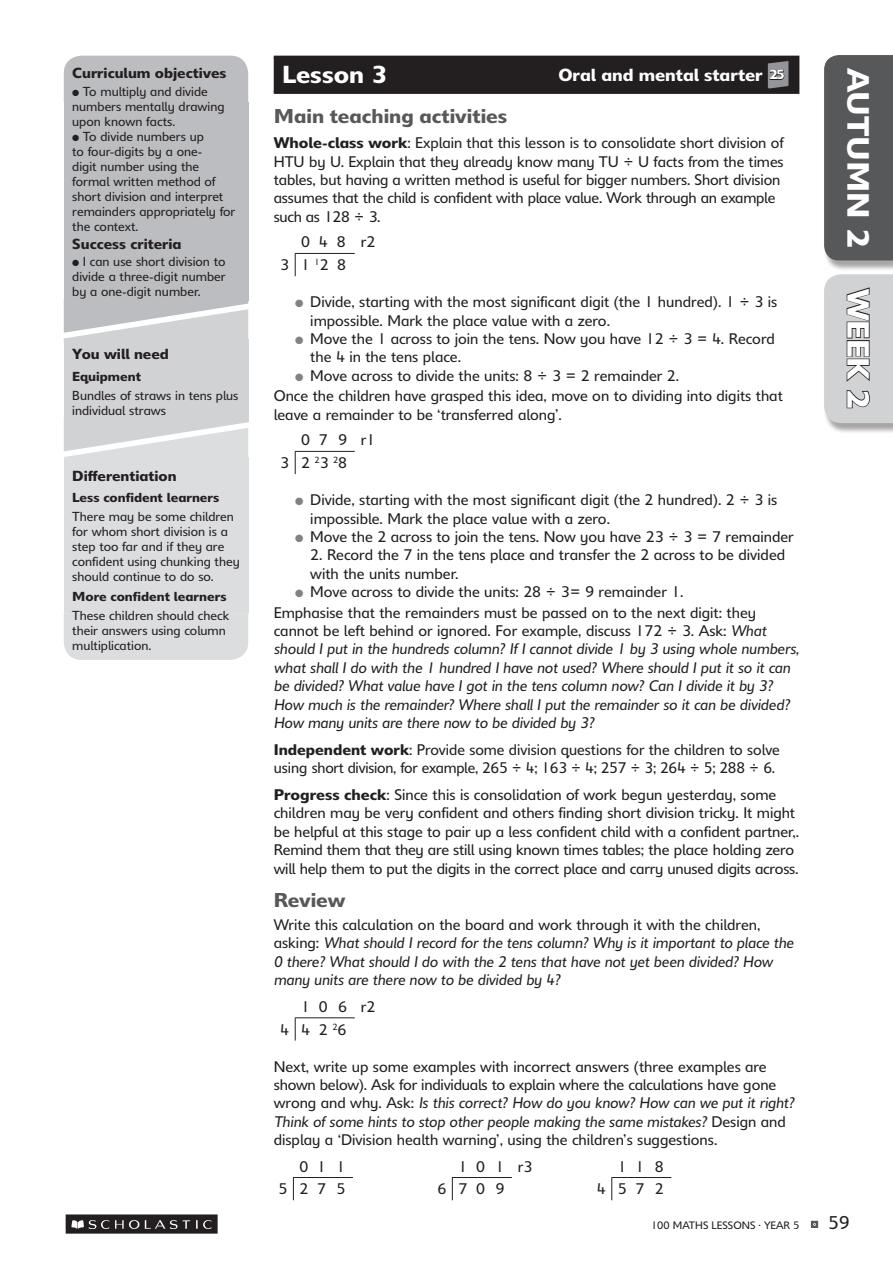
<style>
.page{position:relative;width:893px;height:1263px;background:#fff}
.page>*{position:absolute;margin:0;border:0;box-sizing:border-box;transform-origin:0 0}
.t1{font:600 30px "Delargo DT Infant";color:#fff}
.t2{font:600 24px "Delargo DT Infant";color:#fff}
.sh2{font:600 19.5px "Delargo DT Infant";color:#57585a}
.t3{font:18px "Delargo DT Infant";color:#231f20}
.t4{font:600 17.1px "Delargo DT Infant";color:#fff}
.bt_bold_up_to_colon{font:15px/18.3px "Delargo DT Infant";color:#231f20}
.bt{font:italic 15px/18.3px "Delargo DT Infant";color:#231f20}
.bt-2{font:15px/18.3px "Delargo DT Infant";color:#231f20}
.sh_box{font:600 14.25px "Delargo DT Infant";color:#231f20}
.bt_box{font:12.75px/15px "Delargo DT Infant";color:#231f20}
.bt_box_demi{font:600 12.75px "Delargo DT Infant";color:#231f20}
.t5{font:10.5px "Delargo DT Infant";color:#231f20}
.s1{font-size:13.05px}
.s2{font-weight:600}
.s3{color:#808285}
.s4{font-style:normal}
.s5{font-style:italic}
</style>
<div class="page">
<div style="left:811px;top:1221px;width:7px;height:7px;border:6px solid #57585a"></div>
<div style="left:66px;top:1214px;width:152px;height:19px;background:#231f20"></div>
<svg style="left:71px;top:1220px;width:38px;height:9px"></svg>
<svg style="left:115px;top:1220px;width:96px;height:10px"></svg>
<div style="left:824px;top:57px;width:69px;height:215px;background:#231f20;opacity:.4"></div>
<div style="left:824px;top:55px;width:69px;height:205px;background:#57585a"></div>
<div style="left:824px;top:276px;width:69px;height:158px;background:#231f20;opacity:.4"></div>
<svg style="left:824px;top:274px;width:69px;height:149px;background:#c2c2c4"></svg>
<div style="left:274px;top:57px;width:524px;height:35px;background:#231f20"></div>
<div style="left:272px;top:56px;width:527px;height:38px;border:3px solid #231f20"></div>
<svg style="left:768px;top:61px;width:20px;height:28px"></svg>
<div style="left:64px;top:458px;width:184px;height:155px;background:#dcdddf"></div>
<div style="left:64px;top:613px;width:184px;height:47px;background:#dcdddf"></div>
<div style="left:64px;top:339px;width:184px;height:83px;background:#d1d2d4"></div>
<svg style="left:64px;top:301px;width:184px;height:38px;background:#cecfd1"></svg>
<svg style="left:64px;top:422px;width:184px;height:36px"></svg>
<div style="left:64px;top:56px;width:184px;height:46px;background:#bcbdc0"></div>
<div style="left:64px;top:102px;width:184px;height:199px;background:#bcbdc0"></div>
<hr style="left:295px;top:253px;width:60px;height:1px;background:#231f20">
<svg style="left:295px;top:254px;width:1px;height:22px"></svg>
<hr style="left:295px;top:451px;width:60px;height:1px;background:#231f20">
<svg style="left:295px;top:452px;width:1px;height:22px"></svg>
<hr style="left:295px;top:1017px;width:60px;height:1px;background:#231f20">
<svg style="left:295px;top:1018px;width:1px;height:22px"></svg>
<hr style="left:293px;top:1177px;width:60px;height:1px;background:#231f20">
<svg style="left:293px;top:1178px;width:1px;height:22px"></svg>
<hr style="left:452px;top:1177px;width:60px;height:1px;background:#231f20">
<svg style="left:452px;top:1178px;width:1px;height:22px"></svg>
<hr style="left:611px;top:1177px;width:60px;height:1px;background:#231f20">
<svg style="left:611px;top:1178px;width:1px;height:22px"></svg>
<p class="sh_box" style="left:72px;top:64px;width:156px">Curriculum objectives</p>
<p class="bt_box" style="left:72px;top:83px;width:154px">• To multiply and divide numbers mentally drawing upon known facts.</p>
<p class="bt_box" style="left:72px;top:128px;width:165px">• To divide numbers up<br>to four-digits by a one-<br>digit number using the formal written method of short division and interpret remainders appropriately for the context.</p>
<p class="sh_box" style="left:72px;top:235px;width:111px">Success criteria</p>
<p class="bt_box" style="left:72px;top:254px;width:155px;text-align:justify">• I can use short division to divide a three-digit number by a one-digit number.</p>
<p class="sh_box" style="left:72px;top:345px;width:98px">You will need</p>
<p class="bt_box_demi" style="left:72px;top:368px;width:70px">Equipment</p>
<p class="bt_box" style="left:72px;top:388px;width:168px">Bundles of straws in tens plus individual straws</p>
<p class="sh_box" style="left:72px;top:467px;width:106px">Differentiation</p>
<p class="bt_box_demi" style="left:72px;top:490px;width:149px">Less confident learners</p>
<p class="bt_box" style="left:72px;top:509px;width:169px">There may be some children for whom short division is a step too far and if they are confident using chunking they should continue to do so.</p>
<p class="bt_box_demi" style="left:72px;top:588px;width:156px">More confident learners</p>
<p class="bt_box" style="left:72px;top:608px;width:159px">These children should check their answers using column multiplication.</p>
<p class="t2" style="left:282px;top:59px;width:107px">Lesson 3</p>
<p class="t4" style="left:558px;top:65px;width:228px">Oral and mental starter <span class="s1">25</span></p>
<p class="sh2" style="left:274px;top:104px;width:235px">Main teaching activities</p>
<p class="bt_bold_up_to_colon" style="left:274px;top:134px;width:511px"><span class="s2">Whole-class work</span>: Explain that this lesson is to consolidate short division of HTU by U. Explain that they already know many TU ÷ U facts from the times tables, but having a written method is useful for bigger numbers. Short division assumes that the child is confident with place value. Work through an example such as 128 ÷ 3.</p>
<p class="bt-2" style="left:301px;top:233px;width:46px">0 4 8</p>
<p class="bt-2" style="left:361px;top:233px;width:16px">r2</p>
<p class="bt-2" style="left:280px;top:256px;width:10px">3</p>
<p class="bt-2" style="left:301px;top:256px;width:46px">1 <sup>1</sup>2 8</p>
<p class="bt_bold_up_to_colon" style="left:310px;top:293px;width:469px;text-indent:-15px"><span class="s3">●</span> Divide, starting with the most significant digit (the 1 hundred). 1 ÷ 3 is impossible. Mark the place value with a zero.</p>
<p class="bt_bold_up_to_colon" style="left:310px;top:329px;width:466px;text-indent:-15px"><span class="s3">●</span> Move the 1 across to join the tens. Now you have 12 ÷ 3 = 4. Record the 4 in the tens place.</p>
<p class="bt_bold_up_to_colon" style="left:295px;top:366px;width:386px"><span class="s3">●</span> Move across to divide the units: 8 ÷ 3 = 2 remainder 2.</p>
<p class="bt-2" style="left:274px;top:387px;width:511px">Once the children have grasped this idea, move on to dividing into digits that leave a remainder to be ‘transferred along’.</p>
<p class="bt-2" style="left:301px;top:431px;width:47px">0 7 9</p>
<p class="bt-2" style="left:361px;top:431px;width:16px">r1</p>
<p class="bt-2" style="left:280px;top:454px;width:10px">3</p>
<p class="bt-2" style="left:301px;top:454px;width:47px">2 <sup>2</sup>3 <sup>2</sup>8</p>
<p class="bt_bold_up_to_colon" style="left:310px;top:491px;width:469px;text-indent:-15px"><span class="s3">●</span> Divide, starting with the most significant digit (the 2 hundred). 2 ÷ 3 is impossible. Mark the place value with a zero.</p>
<p class="bt_bold_up_to_colon" style="left:295px;top:527px;width:500px"><span class="s3">●</span> Move the 2 across to join the tens. Now you have 23 ÷ 3 = 7 remainder</p>
<p class="bt_bold_up_to_colon" style="left:310px;top:546px;width:476px">2. Record the 7 in the tens place and transfer the 2 across to be divided with the units number.</p>
<p class="bt_bold_up_to_colon" style="left:295px;top:583px;width:390px"><span class="s3">●</span> Move across to divide the units: 28 ÷ 3= 9 remainder 1.</p>
<p class="bt" style="left:274px;top:603px;width:527px"><span class="s4">Emphasise that the remainders must be passed on to the next digit: they cannot be left behind or ignored. For example, discuss 172 ÷ 3. Ask:</span> What should I put in the hundreds column? If I cannot divide 1 by 3 using whole numbers, what shall I do with the 1 hundred I have not used? Where should I put it so it can be divided? What value have I got in the tens column now? Can I divide it by 3 ?<br>How much is the remainder? Where shall I put the remainder so it can be divided?<br>How many units are there now to be divided by 3 ?</p>
<p class="bt_bold_up_to_colon" style="left:274px;top:740px;width:508px"><span class="s2">Independent work</span>: Provide some division questions for the children to solve using short division, for example, 265 ÷ 4; 163 ÷ 4; 257 ÷ 3; 264 ÷ 5; 288 ÷ 6.</p>
<p class="bt_bold_up_to_colon" style="left:274px;top:785px;width:527px"><span class="s2">Progress check</span>: Since this is consolidation of work begun yesterday, some children may be very confident and others finding short division tricky. It might be helpful at this stage to pair up a less confident child with a confident partner,.<br>Remind them that they are still using known times tables; the place holding zero will help them to put the digits in the correct place and carry unused digits across.</p>
<p class="sh2" style="left:274px;top:888px;width:73px">Review</p>
<p class="bt" style="left:274px;top:915px;width:521px"><span class="s4">Write this calculation on the board and work through it with the children, asking:</span> What should I record for the tens column? Why is it important to place the 0 there? What should I do with the 2 tens that have not yet been divided? How many units are there now to be divided by 4?</p>
<p class="bt-2" style="left:301px;top:997px;width:47px">1 0 6</p>
<p class="bt-2" style="left:361px;top:997px;width:16px">r2</p>
<p class="bt-2" style="left:280px;top:1020px;width:10px">4</p>
<p class="bt-2" style="left:301px;top:1020px;width:47px">4 2 <sup>2</sup>6</p>
<p class="bt-2" style="left:274px;top:1057px;width:522px">Next, write up some examples with incorrect answers (three examples are shown below). Ask for individuals to explain where the calculations have gone wrong and why. Ask: <span class="s5">Is this correct? How do you know? How can we put it right?<br>Think of some hints to stop other people making the same mistakes?</span> Design and display a ‘Division health warning’, using the children’s suggestions.</p>
<p class="bt-2" style="left:299px;top:1157px;width:47px">0 1 1</p>
<p class="bt-2" style="left:278px;top:1180px;width:10px">5</p>
<p class="bt-2" style="left:299px;top:1180px;width:47px">2 7 5</p>
<p class="bt-2" style="left:458px;top:1157px;width:47px">1 0 1</p>
<p class="bt-2" style="left:518px;top:1157px;width:16px">r3</p>
<p class="bt-2" style="left:437px;top:1180px;width:10px">6</p>
<p class="bt-2" style="left:458px;top:1180px;width:47px">7 0 9</p>
<p class="bt-2" style="left:618px;top:1157px;width:47px">1 1 8</p>
<p class="bt-2" style="left:597px;top:1180px;width:10px">4</p>
<p class="bt-2" style="left:618px;top:1180px;width:47px">5 7 2</p>
<p class="t1" style="left:877px;top:68px;width:181px;rotate:90deg">AUTUMN 2</p>
<p class="t1" style="left:877px;top:289px;width:122px;rotate:90deg">WEEK 2</p>
<p class="t5" style="left:651px;top:1219px;width:150px">100 MATHS LESSONS . YEAR 5</p>
<p class="t3" style="left:813px;top:1211px;width:38px"><sup>.</sup> 59</p>
</div>
